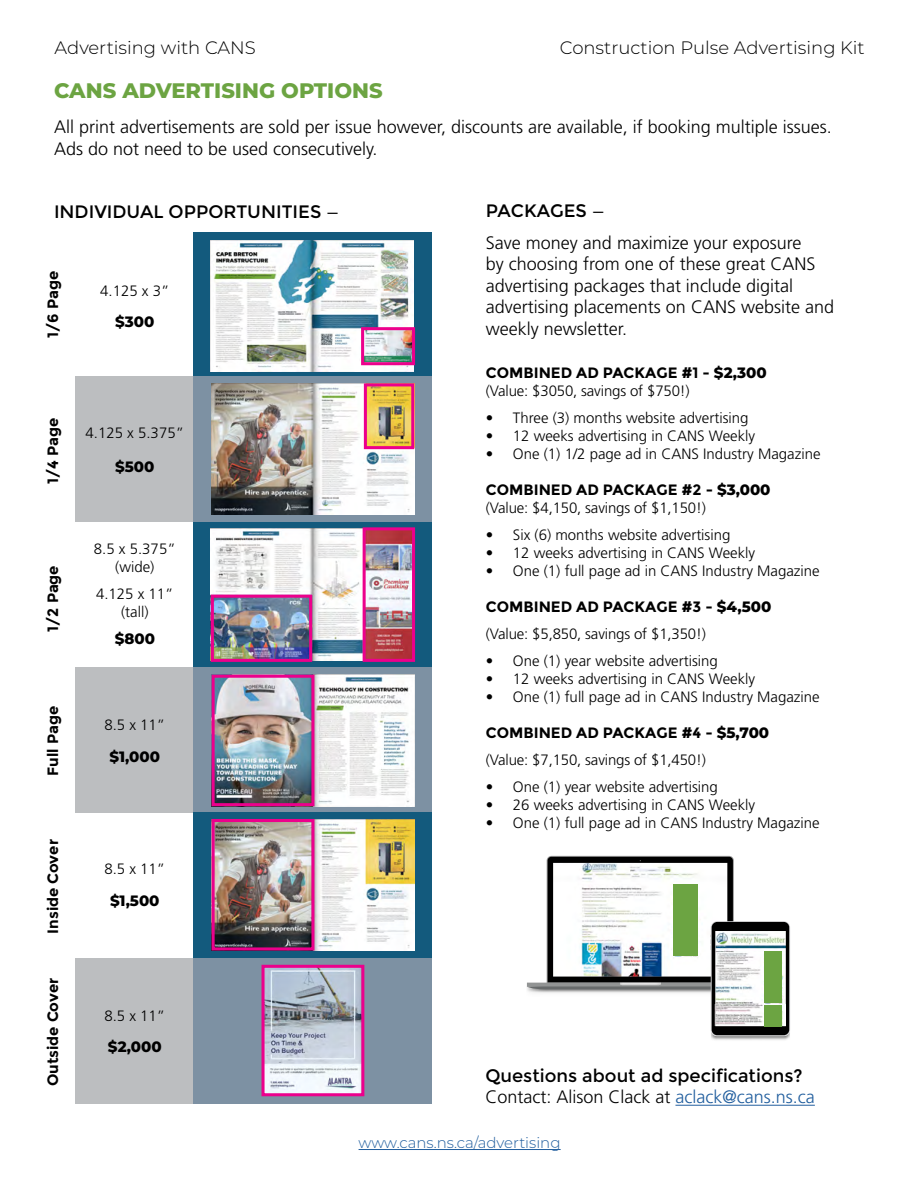
<style>
.page{position:relative;width:918px;height:1188px;background:#fff}
.page>*{position:absolute;margin:0;border:0;box-sizing:border-box;transform-origin:0 0}
.t1{font:800 21px "Montserrat";color:#6ca442}
.t2{font:300 18px/21.6px "Frutiger LT Std";color:#000}
.t3{font:18px "Montserrat";color:#000}
.t4{font:300 18px "Montserrat";color:#000}
.t5{font:300 15px/18px "Frutiger LT Std";color:#000;text-align:center}
.t6{font:700 15px "Montserrat";color:#000}
.t7{font:800 15px "Montserrat";color:#000}
.t8{font:300 15px "Montserrat";color:#215e9e}
.s1{font-weight:800}
.s2{color:#215e9e}
</style>
<div class="page">
<hr style="left:359px;top:1149px;width:202px;height:1px;background:#215e9e">
<img style="left:711px;top:1036px;width:79px;height:4px">
<svg style="left:527px;top:856px;width:263px;height:180px"></svg>
<div style="left:764px;top:951px;width:18px;height:52px;background:#6ca442"></div>
<img style="left:715px;top:1005px;width:71px;height:21px">
<div style="left:764px;top:1005px;width:18px;height:21px;background:#6ca442"></div>
<div style="left:76px;top:668px;width:118px;height:145px;background:#bcbec0"></div>
<div style="left:75px;top:376px;width:119px;height:146px;background:#bcbec0"></div>
<div style="left:194px;top:232px;width:238px;height:144px;background:#135a7d"></div>
<div style="left:194px;top:522px;width:238px;height:146px;background:#135a7d"></div>
<div style="left:194px;top:376px;width:238px;height:146px;background:#7d91a3"></div>
<div style="left:194px;top:668px;width:238px;height:145px;background:#7d91a3"></div>
<div style="left:194px;top:812px;width:238px;height:146px;background:#135a7d"></div>
<div style="left:75px;top:958px;width:120px;height:145px;background:#bcbec0"></div>
<div style="left:194px;top:958px;width:238px;height:145px;background:#7d91a3"></div>
<img style="left:211px;top:529px;width:200px;height:131px">
<div style="left:363px;top:527px;width:52px;height:135px;border:3px solid #ec008c"></div>
<div style="left:211px;top:595px;width:101px;height:67px;border:3px solid #ec008c"></div>
<img style="left:211px;top:241px;width:203px;height:131px">
<div style="left:361px;top:327px;width:54px;height:38px;border:3px solid #ec008c"></div>
<img style="left:212px;top:384px;width:202px;height:131px">
<div style="left:364px;top:383px;width:50px;height:66px;border:3px solid #ec008c"></div>
<img style="left:216px;top:675px;width:198px;height:131px">
<div style="left:212px;top:675px;width:102px;height:131px;border:3px solid #ec008c"></div>
<img style="left:216px;top:819px;width:198px;height:131px">
<div style="left:212px;top:819px;width:102px;height:131px;border:3px solid #ec008c"></div>
<img style="left:266px;top:969px;width:94px;height:123px">
<div style="left:262px;top:965px;width:102px;height:131px;border:3px solid #ec008c"></div>
<hr style="left:675px;top:1105px;width:140px;height:1px;background:#215e9e">
<p class="t4" style="left:55px;top:36px;width:203px">Advertising with CANS</p>
<p class="t4" style="left:560px;top:36px;width:306px">Construction Pulse Advertising Kit</p>
<h1 class="t1" style="left:54px;top:75px;width:330px">CANS ADVERTISING OPTIONS</h1>
<p class="t2" style="left:54px;top:116px;width:779px">All print advertisements are sold per issue however, discounts are available, if booking multiple issues.<br>Ads do not need to be used consecutively.</p>
<p class="t3" style="left:54px;top:201px;width:287px">INDIVIDUAL OPPORTUNITIES —</p>
<p class="t3" style="left:486px;top:200px;width:120px">PACKAGES —</p>
<p class="t6" style="left:44px;top:338px;width:68px;rotate:-90deg">1/6 Page</p>
<p class="t5" style="left:100px;top:282px;width:71px">4.125 x 3”</p>
<p class="t7" style="left:115px;top:311px;width:41px">$300</p>
<p class="t6" style="left:44px;top:484px;width:67px;rotate:-90deg">1/4 Page</p>
<p class="t6" style="left:44px;top:632px;width:68px;rotate:-90deg">1/2 Page</p>
<p class="t6" style="left:44px;top:776px;width:71px;rotate:-90deg">Full Page</p>
<p class="t5" style="left:86px;top:424px;width:100px">4.125 x 5.375”</p>
<p class="t7" style="left:115px;top:455px;width:41px">$500</p>
<p class="t5" style="left:94px;top:540px;width:83px">8.5 x 5.375” (wide)</p>
<p class="t5" style="left:96px;top:585px;width:79px">4.125 x 11” (tall)</p>
<p class="t7" style="left:115px;top:627px;width:42px">$800</p>
<p class="t5" style="left:104px;top:716px;width:62px">8.5 x 11”</p>
<p class="t7" style="left:110px;top:746px;width:52px">$1,000</p>
<p class="t6" style="left:44px;top:934px;width:96px;rotate:-90deg">Inside Cover</p>
<p class="t6" style="left:44px;top:1086px;width:110px;rotate:-90deg">Outside Cover</p>
<p class="t5" style="left:104px;top:860px;width:62px">8.5 x 11”</p>
<p class="t7" style="left:110px;top:890px;width:51px">$1,500</p>
<p class="t5" style="left:104px;top:1007px;width:62px">8.5 x 11”</p>
<p class="t7" style="left:108px;top:1035px;width:55px">$2,000</p>
<p class="t2" style="left:486px;top:232px;width:350px">Save money and maximize your exposure<br>by choosing from one of these great CANS advertising packages that include digital advertising placements on CANS website and weekly newsletter.</p>
<p class="t6" style="left:486px;top:364px;width:282px">COMBINED AD PACKAGE #1 - <span class="s1">$2,300</span></p>
<p class="t5" style="left:486px;top:382px;width:205px">(Value: $3050, savings of $750!)</p>
<p class="t5" style="left:486px;top:409px;width:264px">• Three (3) months website advertising</p>
<p class="t5" style="left:486px;top:427px;width:271px">• 12 weeks advertising in CANS Weekly</p>
<p class="t5" style="left:486px;top:445px;width:336px">• One (1) 1/2 page ad in CANS Industry Magazine</p>
<p class="t6" style="left:486px;top:481px;width:286px">COMBINED AD PACKAGE #2 - <span class="s1">$3,000</span></p>
<p class="t5" style="left:486px;top:499px;width:222px">(Value: $4,150, savings of $1,150!)</p>
<p class="t5" style="left:486px;top:526px;width:246px">• Six (6) months website advertising</p>
<p class="t5" style="left:486px;top:544px;width:271px">• 12 weeks advertising in CANS Weekly</p>
<p class="t5" style="left:486px;top:562px;width:335px">• One (1) full page ad in CANS Industry Magazine</p>
<p class="t6" style="left:486px;top:598px;width:287px">COMBINED AD PACKAGE #3 - <span class="s1">$4,500</span></p>
<p class="t5" style="left:486px;top:625px;width:222px">(Value: $5,850, savings of $1,350!)</p>
<p class="t5" style="left:486px;top:652px;width:234px">• One (1) year website advertising</p>
<p class="t5" style="left:486px;top:670px;width:271px">• 12 weeks advertising in CANS Weekly</p>
<p class="t5" style="left:486px;top:688px;width:335px">• One (1) full page ad in CANS Industry Magazine</p>
<p class="t6" style="left:486px;top:724px;width:285px">COMBINED AD PACKAGE #4 - <span class="s1">$5,700</span></p>
<p class="t5" style="left:486px;top:751px;width:222px">(Value: $7,150, savings of $1,450!)</p>
<p class="t5" style="left:486px;top:778px;width:234px">• One (1) year website advertising</p>
<p class="t5" style="left:486px;top:796px;width:271px">• 26 weeks advertising in CANS Weekly</p>
<p class="t5" style="left:486px;top:814px;width:335px">• One (1) full page ad in CANS Industry Magazine</p>
<p class="t3" style="left:485px;top:1065px;width:319px">Questions about ad specifications?</p>
<p class="t2" style="left:485px;top:1087px;width:331px">Contact: Alison Clack at <span class="s2">aclack@cans.ns.ca</span></p>
<p class="t8" style="left:359px;top:1133px;width:204px">www.cans.ns.ca/advertising</p>
</div>
